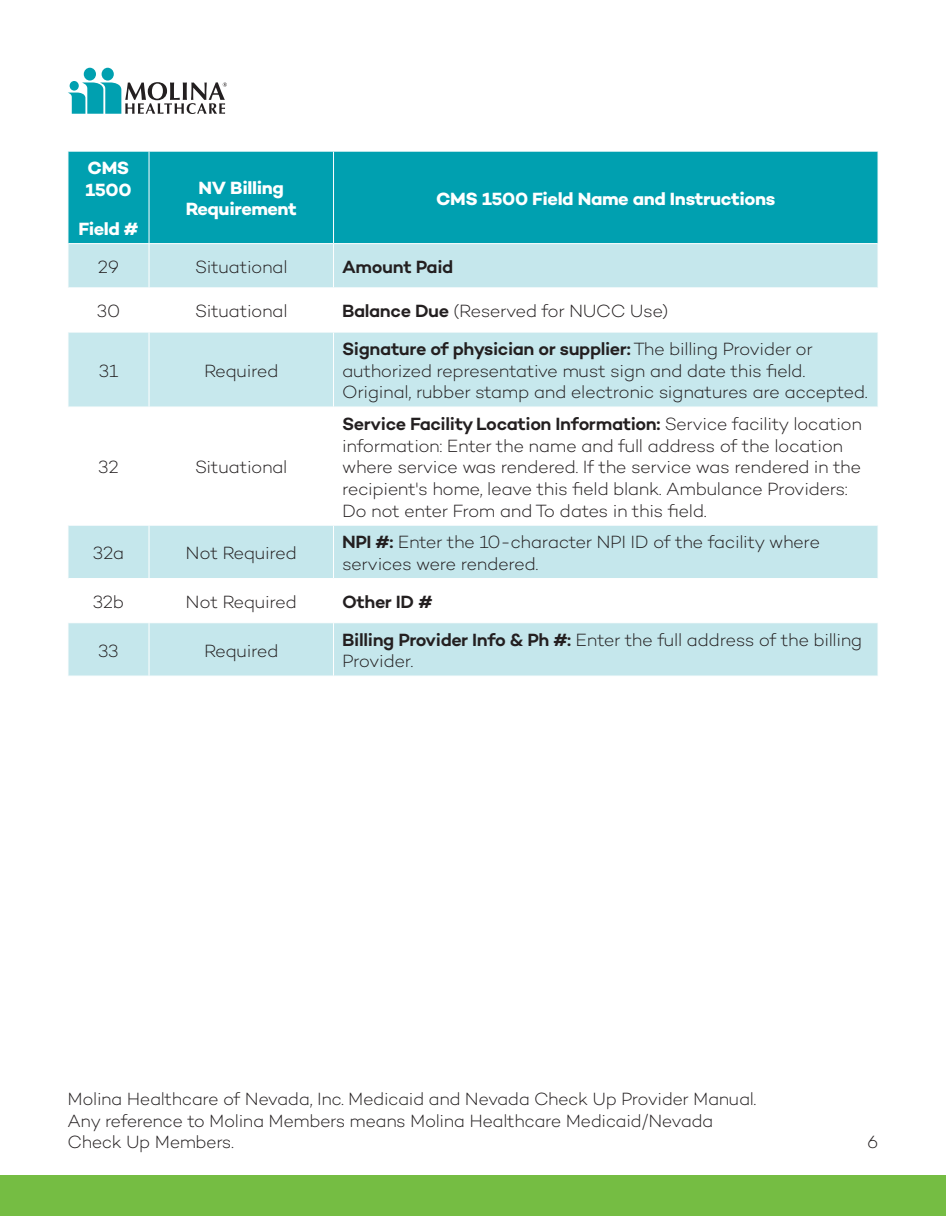
<style>
.page{position:relative;width:946px;height:1216px;background:#fff}
.page>*{position:absolute;margin:0;border:0;box-sizing:border-box;transform-origin:0 0}
.t1{font:300 18px/21.6px "Campton";letter-spacing:-.025em;color:#231f20}
.t2{font:700 18px/21.6px "Campton";letter-spacing:-.02em;color:#fff}
.t3{font:600 18px "Campton";letter-spacing:-.02em;color:#231f20}
.s1{font-weight:600}
</style>
<div class="page">
<div style="left:101px;top:68px;width:13px;height:13px;background:#00a0b0;border-radius:50%"></div>
<div style="left:84px;top:68px;width:12px;height:12px;background:#00a0b0;border-radius:50%"></div>
<svg style="left:68px;top:82px;width:159px;height:32px"></svg>
<div style="left:70px;top:81px;width:9px;height:10px;background:#00a0b0;border-radius:50%"></div>
<div style="left:0;top:1175px;width:945px;height:40px;background:#75bd43"></div>
<div style="left:69px;top:152px;width:808px;height:91px;background:#00a0b0"></div>
<svg style="left:69px;top:244px;width:808px;height:431px"></svg>
<div style="left:69px;top:332px;width:808px;height:74px;background:#c7e8ed"></div>
<hr style="left:149px;top:151px;width:1px;height:92px;background:#fff">
<hr style="left:333px;top:151px;width:1px;height:92px;background:#fff">
<hr style="left:149px;top:244px;width:1px;height:43px;background:#fff">
<hr style="left:333px;top:244px;width:1px;height:43px;background:#fff">
<hr style="left:149px;top:288px;width:1px;height:43px;background:#fff">
<hr style="left:333px;top:288px;width:1px;height:43px;background:#fff">
<hr style="left:149px;top:332px;width:1px;height:74px;background:#fff">
<hr style="left:333px;top:332px;width:1px;height:74px;background:#fff">
<hr style="left:149px;top:407px;width:1px;height:117px;background:#fff">
<hr style="left:333px;top:407px;width:1px;height:117px;background:#fff">
<hr style="left:149px;top:525px;width:1px;height:53px;background:#fff">
<hr style="left:333px;top:525px;width:1px;height:53px;background:#fff">
<hr style="left:149px;top:578px;width:1px;height:44px;background:#fff">
<hr style="left:333px;top:578px;width:1px;height:44px;background:#fff">
<hr style="left:149px;top:623px;width:1px;height:52px;background:#fff">
<hr style="left:333px;top:623px;width:1px;height:52px;background:#fff">
<hr style="left:68px;top:287px;width:81px;height:1px;background:#fff">
<hr style="left:149px;top:287px;width:184px;height:1px;background:#fff">
<hr style="left:333px;top:287px;width:544px;height:1px;background:#fff">
<hr style="left:68px;top:331px;width:81px;height:1px;background:#fff">
<hr style="left:149px;top:331px;width:184px;height:1px;background:#fff">
<hr style="left:333px;top:331px;width:544px;height:1px;background:#fff">
<hr style="left:68px;top:406px;width:81px;height:1px;background:#fff">
<hr style="left:149px;top:406px;width:184px;height:1px;background:#fff">
<hr style="left:333px;top:406px;width:544px;height:1px;background:#fff">
<hr style="left:68px;top:524px;width:81px;height:1px;background:#fff">
<hr style="left:149px;top:524px;width:184px;height:1px;background:#fff">
<hr style="left:333px;top:524px;width:544px;height:1px;background:#fff">
<hr style="left:68px;top:578px;width:81px;height:1px;background:#fff">
<hr style="left:149px;top:578px;width:184px;height:1px;background:#fff">
<hr style="left:333px;top:578px;width:544px;height:1px;background:#fff">
<hr style="left:68px;top:622px;width:81px;height:1px;background:#fff">
<hr style="left:149px;top:622px;width:184px;height:1px;background:#fff">
<hr style="left:333px;top:622px;width:544px;height:1px;background:#fff">
<p class="t2" style="left:85px;top:157px;width:48px">CMS<br>1500</p>
<p class="t2" style="left:78px;top:218px;width:62px">Field #</p>
<p class="t2" style="left:186px;top:176px;width:112px;text-align:center">NV Billing<br>Requirement</p>
<p class="t2" style="left:436px;top:187px;width:340px">CMS 1500 Field Name and Instructions</p>
<p class="t1" style="left:98px;top:255px;width:23px">29</p>
<p class="t1" style="left:195px;top:255px;width:94px">Situational</p>
<p class="t3" style="left:342px;top:255px;width:113px">Amount Paid</p>
<p class="t1" style="left:97px;top:300px;width:25px">30</p>
<p class="t1" style="left:195px;top:300px;width:94px">Situational</p>
<p class="t1" style="left:342px;top:300px;width:327px"><span class="s1">Balance Due</span> (Reserved for NUCC Use)</p>
<p class="t1" style="left:99px;top:359px;width:21px">31</p>
<p class="t1" style="left:204px;top:359px;width:76px">Required</p>
<p class="t1" style="left:98px;top:456px;width:22px">32</p>
<p class="t1" style="left:195px;top:456px;width:94px">Situational</p>
<p class="t1" style="left:342px;top:338px;width:527px"><span class="s1">Signature of physician or supplier:</span> The billing Provider or authorized representative must sign and date this field.<br>Original, rubber stamp and electronic signatures are accepted.</p>
<p class="t1" style="left:342px;top:412px;width:521px"><span class="s1">Service Facility Location Information:</span> Service facility location information: Enter the name and full address of the location where service was rendered. If the service was rendered in the recipient's home, leave this field blank. Ambulance Providers:<br>Do not enter From and To dates in this field.</p>
<p class="t1" style="left:93px;top:541px;width:33px">32a</p>
<p class="t1" style="left:185px;top:541px;width:113px">Not Required</p>
<p class="t1" style="left:342px;top:531px;width:479px"><span class="s1">NPI #:</span> Enter the 10-character NPI ID of the facility where services were rendered.</p>
<p class="t1" style="left:93px;top:590px;width:33px">32b</p>
<p class="t1" style="left:185px;top:590px;width:113px">Not Required</p>
<p class="t3" style="left:342px;top:589px;width:92px">Other ID #</p>
<p class="t1" style="left:98px;top:639px;width:22px">33</p>
<p class="t1" style="left:204px;top:639px;width:76px">Required</p>
<p class="t1" style="left:342px;top:628px;width:521px"><span class="s1">Billing Provider Info &amp; Ph #:</span> Enter the full address of the billing<br>Provider.</p>
<p class="t1" style="left:68px;top:1087px;width:690px">Molina Healthcare of Nevada, Inc. Medicaid and Nevada Check Up Provider Manual.<br>Any reference to Molina Members means Molina Healthcare Medicaid/Nevada<br>Check Up Members.</p>
<p class="t1" style="left:866px;top:1130px;width:13px">6</p>
</div>
